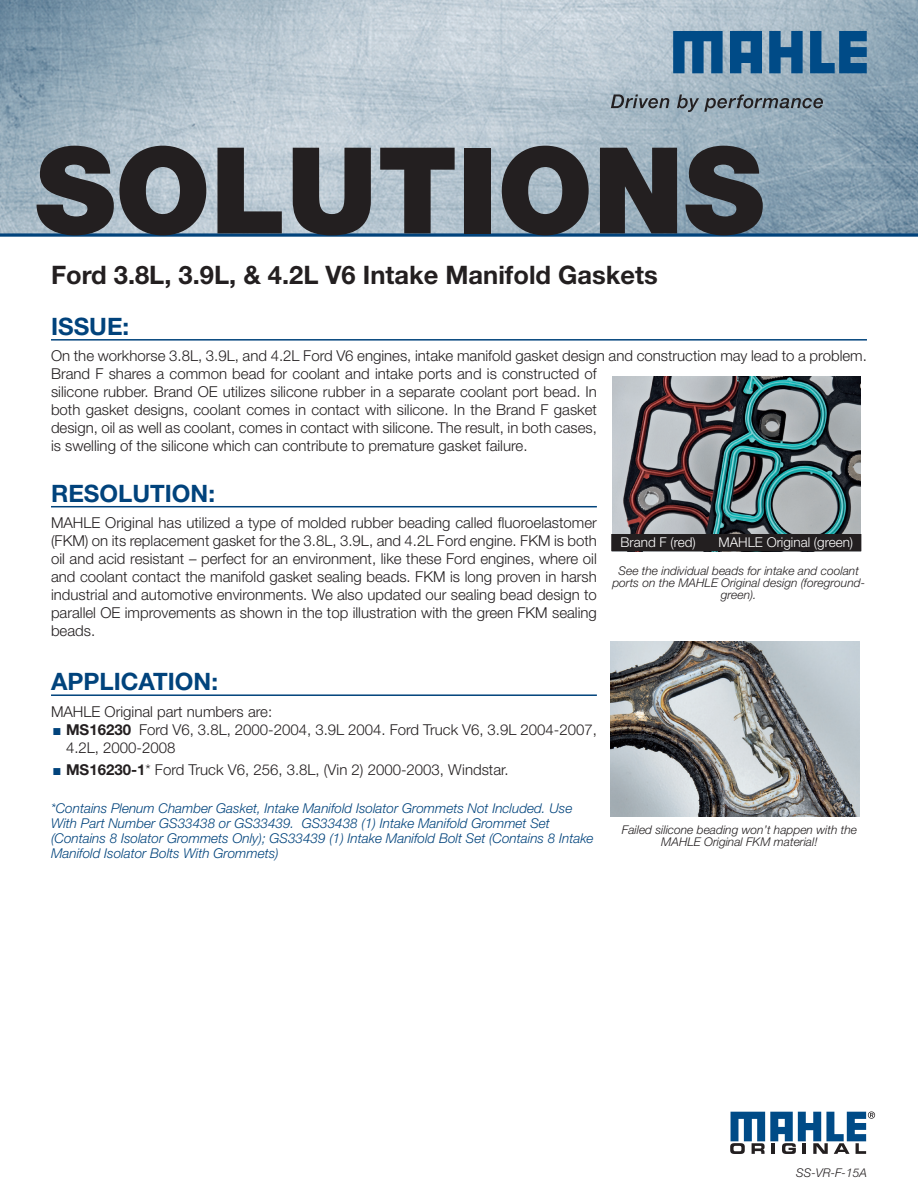
<style>
.page{position:relative;width:918px;height:1188px;background:#fff}
.page>*{position:absolute;margin:0;border:0;box-sizing:border-box;transform-origin:0 0}
.t1{font:900 120px "Helvetica Neue";color:#231f20}
.Head{font:700 25.5px "Helvetica Neue";color:#231f20}
.SubHeads{font:700 24px "Helvetica Neue";color:#01437c}
.Body_Text{font:300 15px/18px "Helvetica Neue";color:#231f20}
.Note-italic{font:italic 300 13.5px/15px "Helvetica Neue";color:#01437c}
.Body_Text-2{font:300 13.5px "Helvetica Neue";color:#fff}
.Form_Number{font:italic 300 12px/12px "Helvetica Neue";color:#231f20;text-align:center}
.s1{font-family:"Arial";font-weight:400;color:#01437c}
.s2{font-weight:700}
</style>
<div class="page">
<img style="left:0;top:0;width:918px;height:233px">
<svg style="left:730px;top:1111px;width:145px;height:43px"></svg>
<img style="left:612px;top:377px;width:249px;height:157px">
<img style="left:610px;top:642px;width:249px;height:174px">
<div style="left:612px;top:535px;width:249px;height:15px;background:#231f20"></div>
<div style="left:611px;top:534px;width:250px;height:17px;border:2px solid #231f20"></div>
<hr style="left:51px;top:339px;width:816px;height:2px;background:#01437c">
<hr style="left:51px;top:506px;width:546px;height:1px;background:#01437c">
<hr style="left:51px;top:694px;width:546px;height:2px;background:#01437c">
<svg style="left:611px;top:94px;width:58px;height:14px"></svg>
<svg style="left:677px;top:94px;width:146px;height:18px;background:#7b8a95"></svg>
<svg style="left:673px;top:31px;width:50px;height:42px;background:#2a6797"></svg>
<svg style="left:769px;top:31px;width:34px;height:42px"></svg>
<svg style="left:810px;top:31px;width:57px;height:42px;background:#346d99"></svg>
<svg style="left:730px;top:31px;width:32px;height:42px"></svg>
<hr style="left:0;top:233px;width:918px;height:3px;background:#01437c">
<p class="t1" style="left:35px;top:119px;width:731px">SOLUTIONS</p>
<p class="Head" style="left:51px;top:260px;width:608px">Ford 3.8L, 3.9L, &amp; 4.2L V6 Intake Manifold Gaskets</p>
<p class="SubHeads" style="left:51px;top:311px;width:80px">ISSUE:</p>
<p class="Body_Text" style="left:51px;top:347px;width:817px">On the workhorse 3.8L, 3.9L, and 4.2L Ford V6 engines, intake manifold gasket design and construction may lead to a problem.<br>Brand F shares a common bead for coolant and intake ports and is constructed of<br>silicone rubber. Brand OE utilizes silicone rubber in a separate coolant port bead. In<br>both gasket designs, coolant comes in contact with silicone. In the Brand F gasket<br>design, oil as well as coolant, comes in contact with silicone. The result, in both cases,<br>is swelling of the silicone which can contribute to premature gasket failure.</p>
<p class="SubHeads" style="left:51px;top:478px;width:166px">RESOLUTION:</p>
<p class="Body_Text" style="left:51px;top:514px;width:547px;text-align:justify">MAHLE Original has utilized a type of molded rubber beading called fluoroelastomer (FKM) on its replacement gasket for the 3.8L, 3.9L, and 4.2L Ford engine. FKM is both oil and acid resistant – perfect for an environment, like these Ford engines, where oil and coolant contact the manifold gasket sealing beads. FKM is long proven in harsh industrial and automotive environments. We also updated our sealing bead design to parallel OE improvements as shown in the top illustration with the green FKM sealing beads.</p>
<p class="SubHeads" style="left:51px;top:667px;width:169px">APPLICATION:</p>
<p class="Body_Text" style="left:51px;top:702px;width:223px">MAHLE Original part numbers are:</p>
<p class="Body_Text" style="left:66px;top:720px;width:532px;text-indent:-14px"><span class="s1">■</span> <span class="s2">MS16230</span> Ford V6, 3.8L, 2000-2004, 3.9L 2004. Ford Truck V6, 3.9L 2004-2007,<br>4.2L, 2000-2008</p>
<p class="Body_Text" style="left:53px;top:761px;width:458px"><span class="s1">■</span> <span class="s2">MS16230-1</span>* Ford Truck V6, 256, 3.8L, (Vin 2) 2000-2003, Windstar.</p>
<p class="Note-italic" style="left:51px;top:800px;width:544px">*Contains Plenum Chamber Gasket, Intake Manifold Isolator Grommets Not Included. Use With Part Number GS33438 or GS33439. GS33438 (1) Intake Manifold Grommet Set (Contains 8 Isolator Grommets Only); GS33439 (1) Intake Manifold Bolt Set (Contains 8 Intake Manifold Isolator Bolts With Grommets)</p>
<p class="Body_Text-2" style="left:621px;top:534px;width:77px">Brand F (red)</p>
<p class="Body_Text-2" style="left:718px;top:534px;width:136px">MAHLE Original (green)</p>
<p class="Form_Number" style="left:612px;top:564px;width:254px">See the individual beads for intake and coolant ports on the MAHLE Original design (foreground&shy;green).</p>
<p class="Form_Number" style="left:622px;top:824px;width:237px">Failed silicone beading won’t happen with the<br>MAHLE Original FKM material!</p>
<p class="Form_Number" style="left:796px;top:1166px;width:72px">SS-VR-F-15A</p>
</div>
